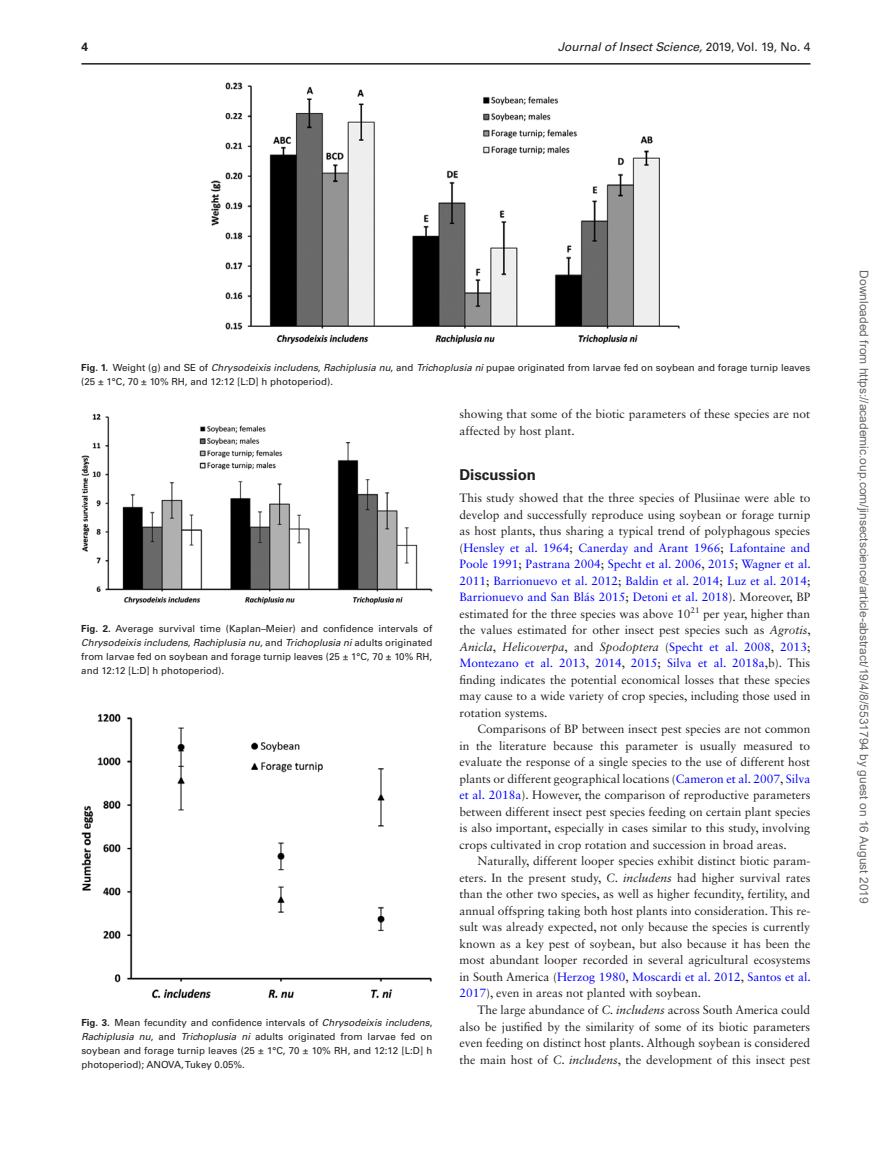
<style>
.page{position:relative;width:893px;height:1174px;background:#fff}
.page>*{position:absolute;margin:0;border:0;box-sizing:border-box;transform-origin:0 0}
.t1{font:700 15px "Univers LT Std";color:#231f20}
.t2{font:12px/16.5px "Sabon LT Std";color:#231f20;text-align:justify}
.t3{font:12px "Arial";color:#666}
.t4{font:italic 12px "Univers LT Std";color:#231f20}
.t5{font:700 12px "Univers LT Std";color:#231f20}
.t6{font:9.75px/14.2px "Univers LT Std";color:#231f20;text-align:justify}
.s1{font-style:normal}
.s2{font-weight:700}
.s3{font-style:italic}
.s4{color:#00f}
</style>
<div class="page">
<img style="left:81px;top:413px;width:351px;height:191px">
<img style="left:81px;top:713px;width:351px;height:285px">
<img style="left:211px;top:82px;width:469px;height:262px">
<hr style="left:81px;top:63px;width:729px;height:2px;background:#231f20">
<p class="t5" style="left:81px;top:40px;width:8px">4</p>
<p class="t4" style="left:558px;top:40px;width:254px">Journal of Insect Science, <span class="s1">2019, Vol. 19, No. 4</span></p>
<p class="t6" style="left:81px;top:361px;width:730px"><span class="s2">Fig. 1.</span> Weight (g) and SE of <span class="s3">Chrysodeixis includens</span>, <span class="s3">Rachiplusia nu</span>, and <span class="s3">Trichoplusia ni</span> pupae originated from larvae fed on soybean and forage turnip leaves (25 ± 1°C, 70 ± 10% RH, and 12:12 [L:D] h photoperiod).</p>
<p class="t6" style="left:81px;top:621px;width:352px"><span class="s2">Fig. 2.</span> Average survival time (Kaplan–Meier) and confidence intervals of <span class="s3">Chrysodeixis includens</span>, <span class="s3">Rachiplusia nu</span>, and <span class="s3">Trichoplusia ni</span> adults originated from larvae fed on soybean and forage turnip leaves (25 ± 1°C, 70 ± 10% RH, and 12:12 [L:D] h photoperiod).</p>
<p class="t6" style="left:81px;top:1015px;width:353px"><span class="s2">Fig. 3.</span> Mean fecundity and confidence intervals of <span class="s3">Chrysodeixis includens</span>, <span class="s3">Rachiplusia nu</span>, and <span class="s3">Trichoplusia ni</span> adults originated from larvae fed on soybean and forage turnip leaves (25 ± 1°C, 70 ± 10% RH, and 12:12 [L:D] h photoperiod); ANOVA, Tukey 0.05%.</p>
<p class="t2" style="left:459px;top:406px;width:352px">showing that some of the biotic parameters of these species are not affected by host plant.</p>
<p class="t1" style="left:459px;top:466px;width:78px">Discussion</p>
<p class="t2" style="left:459px;top:490px;width:353px">This study showed that the three species of Plusiinae were able to develop and successfully reproduce using soybean or forage turnip as host plants, thus sharing a typical trend of polyphagous species (<span class="s4">Hensley et al. 1964</span>; <span class="s4">Canerday and Arant 1966</span>; <span class="s4">Lafontaine and Poole 1991</span>; <span class="s4">Pastrana 2004</span>; <span class="s4">Specht et al. 2006</span>, <span class="s4">2015</span>; <span class="s4">Wagner et al.<br>2011</span>; <span class="s4">Barrionuevo et al. 2012</span>; <span class="s4">Baldin et al. 2014</span>; <span class="s4">Luz et al. 2014</span>; <span class="s4">Barrionuevo and San Blás 2015</span>; <span class="s4">Detoni et al. 2018</span>). Moreover, BP estimated for the three species was above 10<sup>21</sup> per year, higher than the values estimated for other insect pest species such as <span class="s3">Agrotis</span>, <span class="s3">Anicla</span>, <span class="s3">Helicoverpa</span>, and <span class="s3">Spodoptera</span> (<span class="s4">Specht et al. 2008</span>, <span class="s4">2013</span>; <span class="s4">Montezano et al. 2013</span>, <span class="s4">2014</span>, <span class="s4">2015</span>; <span class="s4">Silva et al. 2018a</span>,b). This finding indicates the potential economical losses that these species may cause to a wide variety of crop species, including those used in rotation systems.</p>
<p class="t2" style="left:459px;top:721px;width:352px;text-indent:18px">Comparisons of BP between insect pest species are not common in the literature because this parameter is usually measured to evaluate the response of a single species to the use of different host plants or different geographical locations (<span class="s4">Cameron et al. 2007</span>, <span class="s4">Silva et al. 2018a</span>). However, the comparison of reproductive parameters between different insect pest species feeding on certain plant species is also important, especially in cases similar to this study, involving crops cultivated in crop rotation and succession in broad areas.</p>
<p class="t2" style="left:459px;top:853px;width:353px;text-indent:18px">Naturally, different looper species exhibit distinct biotic param&shy;eters. In the present study, <span class="s3">C. includens</span> had higher survival rates than the other two species, as well as higher fecundity, fertility, and annual offspring taking both host plants into consideration. This re&shy;sult was already expected, not only because the species is currently known as a key pest of soybean, but also because it has been the most abundant looper recorded in several agricultural ecosystems in South America (<span class="s4">Herzog 1980</span>, <span class="s4">Moscardi et al. 2012</span>, <span class="s4">Santos et al.<br>2017</span>), even in areas not planted with soybean.</p>
<p class="t2" style="left:459px;top:1001px;width:352px;text-indent:18px">The large abundance of <span class="s3">C. includens</span> across South America could also be justified by the similarity of some of its biotic parameters even feeding on distinct host plants. Although soybean is considered the main host of <span class="s3">C. includens</span>, the development of this insect pest</p>
<p class="t3" style="left:868px;top:270px;width:635px;rotate:90deg">Downloaded from https://academic.oup.com/jinsectscience/article-abstract/19/4/8/5531794 by guest on 16 August 2019</p>
</div>
